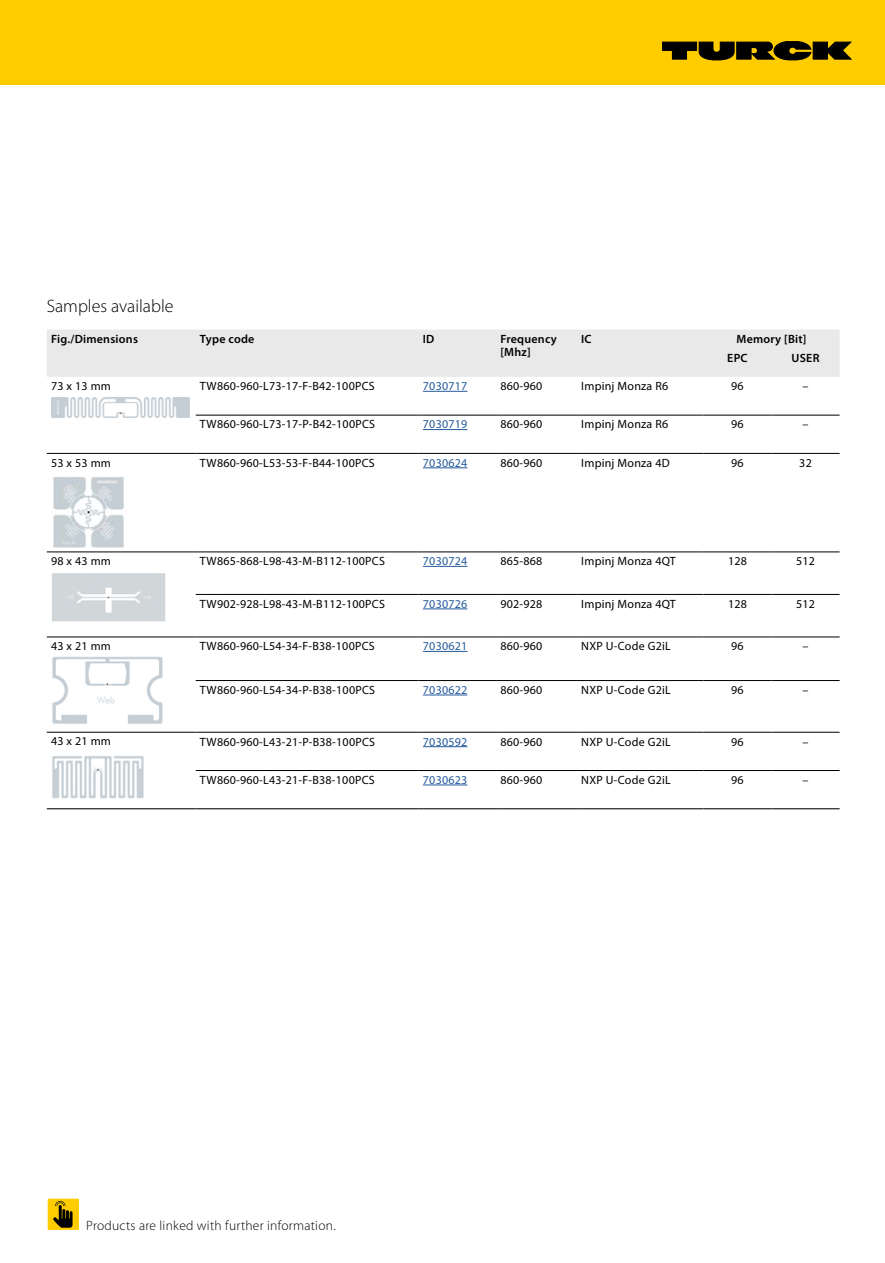
<style>
.page{position:relative;width:885px;height:1263px;background:#fff}
.page>*{position:absolute;margin:0;border:0;box-sizing:border-box;transform-origin:0 0}
.t1{font:300 18px "Myriad Pro";color:#000}
.t2{font:300 13.5px "Myriad Pro";letter-spacing:.02em;color:#000}
.t3{font:12px "Myriad Pro";letter-spacing:.02em;color:#000}
.t4{font:12px "Myriad Pro";letter-spacing:.02em;color:#245a9c}
.t5{font:600 12px/13.5px "Myriad Pro";letter-spacing:.02em;color:#000}
</style>
<div class="page">
<div style="left:0;top:0;width:884px;height:85px;background:#fc0"></div>
<svg style="left:662px;top:41px;width:189px;height:19px"></svg>
<div style="left:47px;top:1198px;width:32px;height:32px;background:#fc0"></div>
<svg style="left:53px;top:1201px;width:19px;height:27px"></svg>
<div style="left:47px;top:1198px;width:33px;height:33px;border:1px solid #fff"></div>
<div style="left:47px;top:330px;width:792px;height:47px;background:#e9e9e9"></div>
<hr style="left:196px;top:415px;width:222px;height:1px;background:#000">
<hr style="left:418px;top:415px;width:78px;height:1px;background:#000">
<hr style="left:496px;top:415px;width:81px;height:1px;background:#000">
<hr style="left:577px;top:415px;width:126px;height:1px;background:#000">
<hr style="left:703px;top:415px;width:68px;height:1px;background:#000">
<hr style="left:771px;top:415px;width:68px;height:1px;background:#000">
<hr style="left:196px;top:453px;width:222px;height:1px;background:#000">
<hr style="left:418px;top:453px;width:78px;height:1px;background:#000">
<hr style="left:496px;top:453px;width:81px;height:1px;background:#000">
<hr style="left:577px;top:453px;width:126px;height:1px;background:#000">
<hr style="left:703px;top:453px;width:68px;height:1px;background:#000">
<hr style="left:771px;top:453px;width:68px;height:1px;background:#000">
<hr style="left:196px;top:551px;width:222px;height:1px;background:#000">
<hr style="left:418px;top:551px;width:78px;height:1px;background:#000">
<hr style="left:496px;top:551px;width:81px;height:1px;background:#000">
<hr style="left:577px;top:551px;width:126px;height:1px;background:#000">
<hr style="left:703px;top:551px;width:68px;height:1px;background:#000">
<hr style="left:771px;top:551px;width:68px;height:1px;background:#000">
<hr style="left:196px;top:594px;width:222px;height:1px;background:#000">
<hr style="left:418px;top:594px;width:78px;height:1px;background:#000">
<hr style="left:496px;top:594px;width:81px;height:1px;background:#000">
<hr style="left:577px;top:594px;width:126px;height:1px;background:#000">
<hr style="left:703px;top:594px;width:68px;height:1px;background:#000">
<hr style="left:771px;top:594px;width:68px;height:1px;background:#000">
<hr style="left:196px;top:637px;width:222px;height:1px;background:#000">
<hr style="left:418px;top:637px;width:78px;height:1px;background:#000">
<hr style="left:496px;top:637px;width:81px;height:1px;background:#000">
<hr style="left:577px;top:637px;width:126px;height:1px;background:#000">
<hr style="left:703px;top:637px;width:68px;height:1px;background:#000">
<hr style="left:771px;top:637px;width:68px;height:1px;background:#000">
<hr style="left:196px;top:680px;width:222px;height:1px;background:#000">
<hr style="left:418px;top:680px;width:78px;height:1px;background:#000">
<hr style="left:496px;top:680px;width:81px;height:1px;background:#000">
<hr style="left:577px;top:680px;width:126px;height:1px;background:#000">
<hr style="left:703px;top:680px;width:68px;height:1px;background:#000">
<hr style="left:771px;top:680px;width:68px;height:1px;background:#000">
<hr style="left:196px;top:732px;width:222px;height:1px;background:#000">
<hr style="left:418px;top:732px;width:78px;height:1px;background:#000">
<hr style="left:496px;top:732px;width:81px;height:1px;background:#000">
<hr style="left:577px;top:732px;width:126px;height:1px;background:#000">
<hr style="left:703px;top:732px;width:68px;height:1px;background:#000">
<hr style="left:771px;top:732px;width:68px;height:1px;background:#000">
<hr style="left:196px;top:808px;width:222px;height:1px;background:#000">
<hr style="left:418px;top:808px;width:78px;height:1px;background:#000">
<hr style="left:496px;top:808px;width:81px;height:1px;background:#000">
<hr style="left:577px;top:808px;width:126px;height:1px;background:#000">
<hr style="left:703px;top:808px;width:68px;height:1px;background:#000">
<hr style="left:771px;top:808px;width:68px;height:1px;background:#000">
<hr style="left:196px;top:770px;width:222px;height:1px;background:#000">
<hr style="left:418px;top:770px;width:78px;height:1px;background:#000">
<hr style="left:496px;top:770px;width:81px;height:1px;background:#000">
<hr style="left:577px;top:770px;width:126px;height:1px;background:#000">
<hr style="left:703px;top:770px;width:68px;height:1px;background:#000">
<hr style="left:771px;top:770px;width:68px;height:1px;background:#000">
<hr style="left:47px;top:453px;width:149px;height:1px;background:#000">
<hr style="left:47px;top:551px;width:149px;height:1px;background:#000">
<hr style="left:47px;top:637px;width:149px;height:1px;background:#000">
<hr style="left:47px;top:732px;width:149px;height:1px;background:#000">
<hr style="left:47px;top:808px;width:149px;height:1px;background:#000">
<img style="left:51px;top:397px;width:139px;height:20px">
<hr style="left:423px;top:391px;width:44px;height:1px;background:#245a9c">
<hr style="left:423px;top:429px;width:44px;height:1px;background:#245a9c">
<img style="left:53px;top:476px;width:71px;height:72px">
<hr style="left:423px;top:467px;width:44px;height:1px;background:#245a9c">
<img style="left:52px;top:573px;width:114px;height:49px">
<hr style="left:423px;top:566px;width:44px;height:1px;background:#245a9c">
<hr style="left:423px;top:609px;width:44px;height:1px;background:#245a9c">
<img style="left:52px;top:656px;width:111px;height:68px">
<hr style="left:423px;top:651px;width:44px;height:1px;background:#245a9c">
<hr style="left:423px;top:695px;width:44px;height:1px;background:#245a9c">
<img style="left:52px;top:756px;width:92px;height:43px">
<hr style="left:423px;top:746px;width:44px;height:1px;background:#245a9c">
<hr style="left:423px;top:785px;width:44px;height:1px;background:#245a9c">
<h1 class="t1" style="left:47px;top:295px;width:128px">Samples available</h1>
<p class="t5" style="left:51px;top:331px;width:88px">Fig./Dimensions</p>
<p class="t5" style="left:200px;top:331px;width:56px">Type code</p>
<p class="t5" style="left:423px;top:331px;width:13px">ID</p>
<p class="t5" style="left:500px;top:331px;width:58px">Frequency [Mhz]</p>
<p class="t5" style="left:581px;top:331px;width:12px">IC</p>
<p class="t5" style="left:727px;top:328px;width:81px;line-height:19.8px;text-indent:9px">Memory [Bit]<br>EPC</p>
<p class="t5" style="left:791px;top:351px;width:29px">USER</p>
<p class="t3" style="left:51px;top:379px;width:61px">73 x 13 mm</p>
<p class="t3" style="left:200px;top:379px;width:176px">TW860-960-L73-17-F-B42-100PCS</p>
<p class="t4" style="left:423px;top:379px;width:46px">7030717</p>
<p class="t3" style="left:500px;top:379px;width:43px">860-960</p>
<p class="t3" style="left:581px;top:379px;width:88px">Impinj Monza R6</p>
<p class="t3" style="left:731px;top:379px;width:14px">96</p>
<p class="t3" style="left:802px;top:379px;width:7px">–</p>
<p class="t3" style="left:200px;top:417px;width:177px">TW860-960-L73-17-P-B42-100PCS</p>
<p class="t4" style="left:423px;top:417px;width:46px">7030719</p>
<p class="t3" style="left:500px;top:417px;width:43px">860-960</p>
<p class="t3" style="left:581px;top:417px;width:88px">Impinj Monza R6</p>
<p class="t3" style="left:731px;top:417px;width:14px">96</p>
<p class="t3" style="left:802px;top:417px;width:7px">–</p>
<p class="t3" style="left:51px;top:455px;width:61px">53 x 53 mm</p>
<p class="t3" style="left:200px;top:455px;width:176px">TW860-960-L53-53-F-B44-100PCS</p>
<p class="t4" style="left:423px;top:455px;width:46px">7030624</p>
<p class="t3" style="left:500px;top:455px;width:43px">860-960</p>
<p class="t3" style="left:581px;top:455px;width:90px">Impinj Monza 4D</p>
<p class="t3" style="left:731px;top:455px;width:14px">96</p>
<p class="t3" style="left:799px;top:455px;width:14px">32</p>
<p class="t3" style="left:51px;top:554px;width:61px">98 x 43 mm</p>
<p class="t3" style="left:200px;top:554px;width:186px">TW865-868-L98-43-M-B112-100PCS</p>
<p class="t4" style="left:423px;top:554px;width:46px">7030724</p>
<p class="t3" style="left:500px;top:554px;width:43px">865-868</p>
<p class="t3" style="left:581px;top:554px;width:96px">Impinj Monza 4QT</p>
<p class="t3" style="left:728px;top:554px;width:20px">128</p>
<p class="t3" style="left:796px;top:554px;width:20px">512</p>
<p class="t3" style="left:200px;top:596px;width:186px">TW902-928-L98-43-M-B112-100PCS</p>
<p class="t4" style="left:423px;top:596px;width:46px">7030726</p>
<p class="t3" style="left:500px;top:596px;width:43px">902-928</p>
<p class="t3" style="left:581px;top:596px;width:96px">Impinj Monza 4QT</p>
<p class="t3" style="left:728px;top:596px;width:20px">128</p>
<p class="t3" style="left:796px;top:596px;width:20px">512</p>
<p class="t3" style="left:51px;top:639px;width:61px">43 x 21 mm</p>
<p class="t3" style="left:200px;top:639px;width:176px">TW860-960-L54-34-F-B38-100PCS</p>
<p class="t4" style="left:423px;top:639px;width:46px">7030621</p>
<p class="t3" style="left:500px;top:639px;width:43px">860-960</p>
<p class="t3" style="left:581px;top:639px;width:91px">NXP U-Code G2iL</p>
<p class="t3" style="left:731px;top:639px;width:14px">96</p>
<p class="t3" style="left:802px;top:639px;width:7px">–</p>
<p class="t3" style="left:200px;top:682px;width:177px">TW860-960-L54-34-P-B38-100PCS</p>
<p class="t4" style="left:423px;top:682px;width:46px">7030622</p>
<p class="t3" style="left:500px;top:682px;width:43px">860-960</p>
<p class="t3" style="left:581px;top:682px;width:91px">NXP U-Code G2iL</p>
<p class="t3" style="left:731px;top:682px;width:14px">96</p>
<p class="t3" style="left:802px;top:682px;width:7px">–</p>
<p class="t3" style="left:51px;top:734px;width:61px">43 x 21 mm</p>
<p class="t3" style="left:200px;top:734px;width:177px">TW860-960-L43-21-P-B38-100PCS</p>
<p class="t4" style="left:423px;top:734px;width:46px">7030592</p>
<p class="t3" style="left:500px;top:734px;width:43px">860-960</p>
<p class="t3" style="left:581px;top:734px;width:91px">NXP U-Code G2iL</p>
<p class="t3" style="left:731px;top:734px;width:14px">96</p>
<p class="t3" style="left:802px;top:734px;width:7px">–</p>
<p class="t3" style="left:200px;top:772px;width:176px">TW860-960-L43-21-F-B38-100PCS</p>
<p class="t4" style="left:423px;top:772px;width:46px">7030623</p>
<p class="t3" style="left:500px;top:772px;width:43px">860-960</p>
<p class="t3" style="left:581px;top:772px;width:91px">NXP U-Code G2iL</p>
<p class="t3" style="left:731px;top:772px;width:14px">96</p>
<p class="t3" style="left:802px;top:772px;width:7px">–</p>
<p class="t2" style="left:86px;top:1217px;width:251px">Products are linked with further information.</p>
</div>
